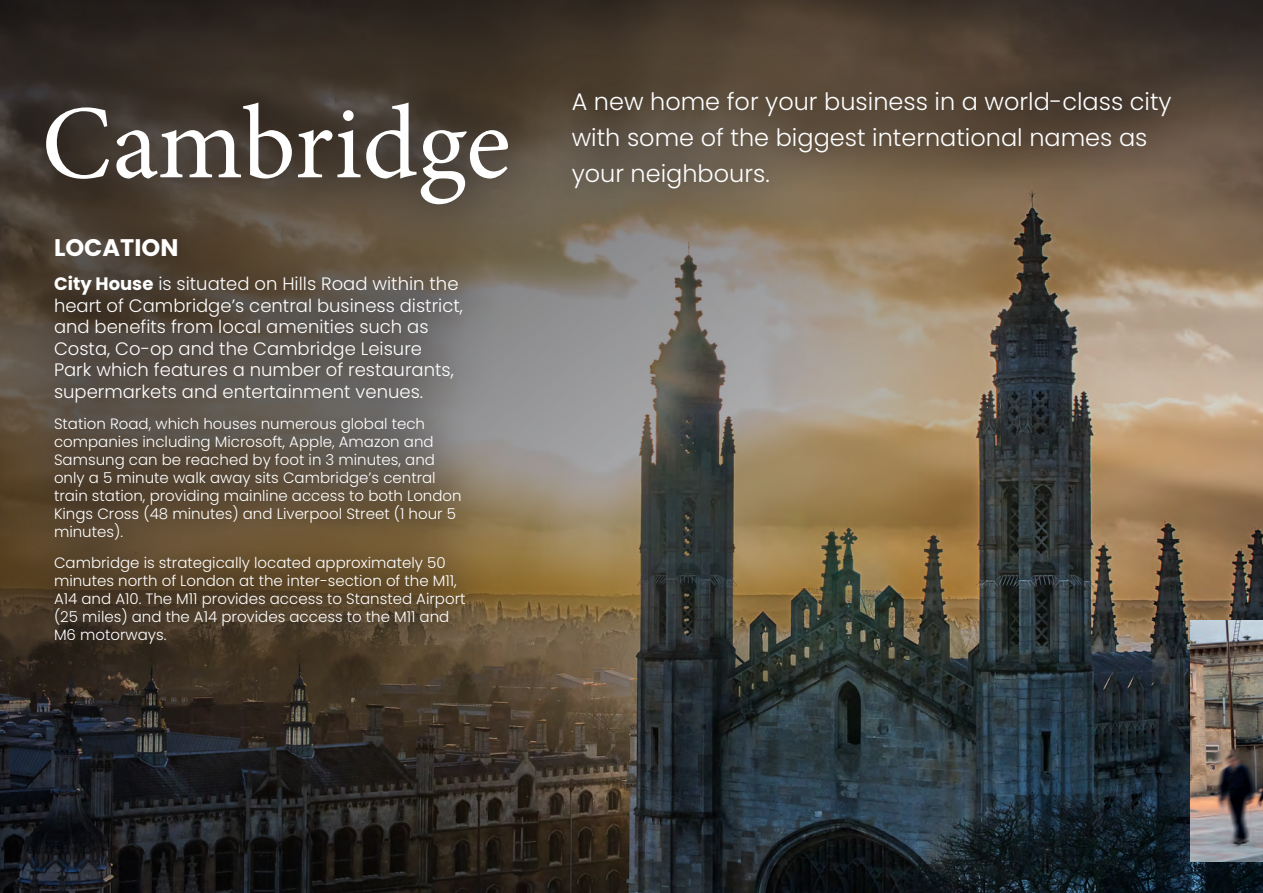
<style>
.page{position:relative;width:1263px;height:893px;background:#fff}
.page>*{position:absolute;margin:0;border:0;box-sizing:border-box;transform-origin:0 0}
.t1{font:105px "Minion Pro";letter-spacing:-.005em;color:#fff}
.t2{font:300 24px/36px "Poppins";color:#fff}
.Paragraph_Style_2{font:700 24px "Poppins";color:#fff}
.t3{font:300 18px/21.6px "Poppins";color:#fff}
.t4{font:300 15px/18px "Poppins";color:#fff}
.s1{font-weight:700}
</style>
<div class="page">
<img style="left:0;top:0;width:1263px;height:893px">
<img style="left:1191px;top:620px;width:72px;height:241px">
<div style="left:1px;top:60px;width:552px;height:189px;background:#231f20;opacity:.75"></div>
<div style="left:528px;top:48px;width:686px;height:184px;background:#231f20;opacity:.75"></div>
<div style="left:8px;top:192px;width:500px;height:494px;background:#231f20;opacity:.75"></div>
<p class="t1" style="left:42px;top:73px;width:471px">Cambridge</p>
<p class="t2" style="left:572px;top:84px;width:601px">A new home for your business in a world-class city with some of the biggest international names as your neighbours.</p>
<p class="Paragraph_Style_2" style="left:54px;top:233px;width:126px">LOCATION</p>
<p class="t3" style="left:54px;top:273px;width:410px"><span class="s1">City House</span> is situated on Hills Road within the heart of Cambridge’s central business district, and benefits from local amenities such as Costa, Co-op and the Cambridge Leisure Park which features a number of restaurants, supermarkets and entertainment venues.</p>
<p class="t4" style="left:54px;top:415px;width:409px">Station Road, which houses numerous global tech companies including Microsoft, Apple, Amazon and Samsung can be reached by foot in 3 minutes, and only a 5 minute walk away sits Cambridge’s central train station, providing mainline access to both London Kings Cross (48 minutes) and Liverpool Street (1 hour 5 minutes).</p>
<p class="t4" style="left:54px;top:553px;width:413px">Cambridge is strategically located approximately 50 minutes north of London at the inter-section of the M11, A14 and A10. The M11 provides access to Stansted Airport (25 miles) and the A14 provides access to the M11 and M6 motorways.</p>
</div>
